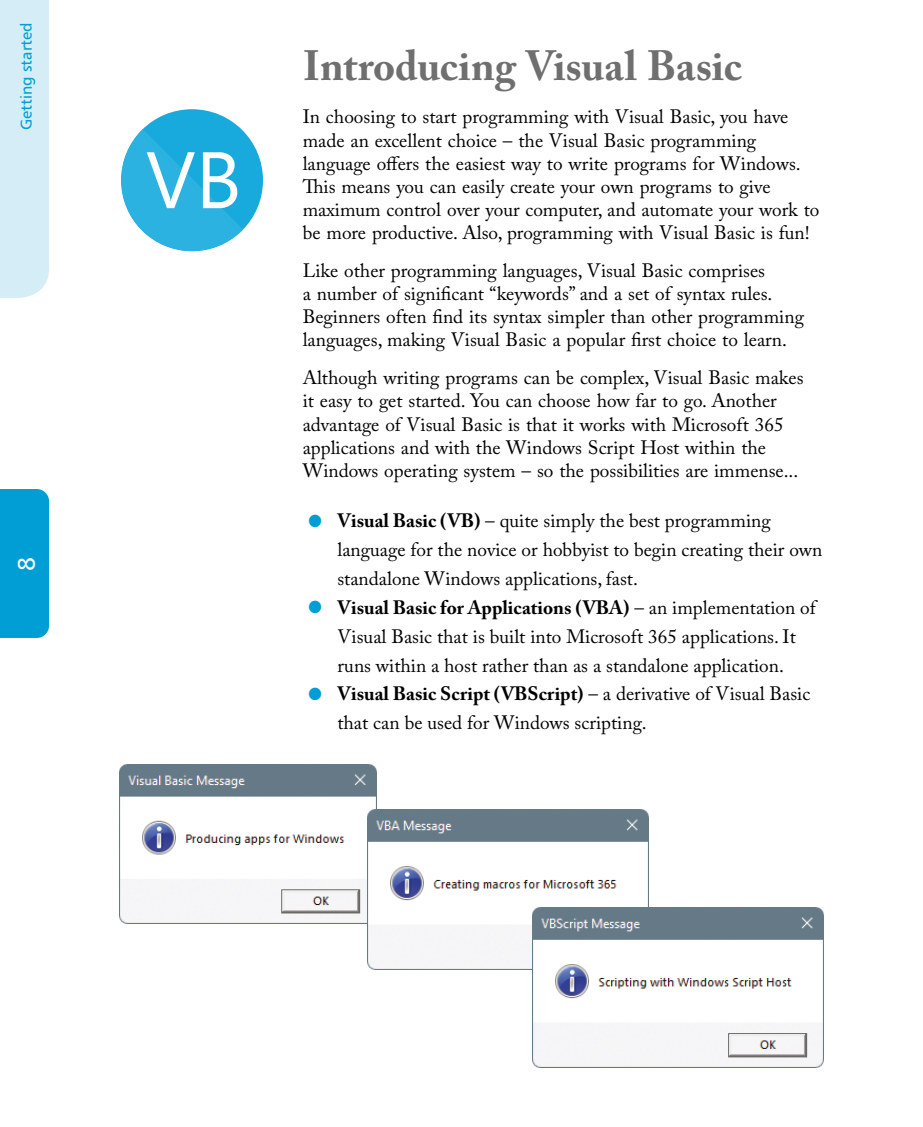
<style>
.page{position:relative;width:923px;height:1127px;background:#fff}
.page>*{position:absolute;margin:0;border:0;box-sizing:border-box;transform-origin:0 0}
.t1{font:700 42px "Adobe Caslon Pro";color:#706f6f}
.t2{font:24.5px "Humanist 777 BT Roman B";color:#fff}
.t3{font:19.25px/23.1px "Adobe Caslon Pro";color:#000}
.t4{font:15.75px "Humanist 777 BT Roman B";color:#009ed4}
.s1{font-family:"Humanist 777 BT Roman B";font-size:42px;color:#009ed4}
.s2{font-weight:700}
</style>
<div class="page">
<div style="left:0;top:489px;width:49px;height:148px;background:#009ed4"></div>
<div style="left:0;top:0;width:49px;height:298px;background:#d4edf7"></div>
<img style="left:119px;top:764px;width:257px;height:159px">
<img style="left:367px;top:809px;width:282px;height:159px">
<img style="left:533px;top:907px;width:290px;height:160px">
<div style="left:121px;top:109px;width:142px;height:142px;background:#18aadd;border-radius:50%"></div>
<svg style="left:121px;top:129px;width:122px;height:123px"></svg>
<p class="t4" style="left:17px;top:130px;width:109px;rotate:-90deg">Getting started</p>
<p class="t2" style="left:12px;top:570px;width:16px;rotate:-90deg">8</p>
<h1 class="t1" style="left:303px;top:41px;width:441px">Introducing Visual Basic</h1>
<p class="t3" style="left:303px;top:105px;width:518px">In choosing to start programming with Visual Basic, you have made an excellent choice – the Visual Basic programming language offers the easiest way to write programs for Windows.<br>This means you can easily create your own programs to give maximum control over your computer, and automate your work to be more productive. Also, programming with Visual Basic is fun!</p>
<p class="t3" style="left:303px;top:259px;width:503px">Like other programming languages, Visual Basic comprises<br>a number of significant “keywords” and a set of syntax rules.<br>Beginners often find its syntax simpler than other programming languages, making Visual Basic a popular first choice to learn.</p>
<p class="t3" style="left:303px;top:366px;width:502px">Although writing programs can be complex, Visual Basic makes it easy to get started. You can choose how far to go. Another advantage of Visual Basic is that it works with Microsoft 365 applications and with the Windows Script Host within the Windows operating system – so the possibilities are immense...</p>
<p class="t3" style="left:337px;top:506px;width:486px;line-height:28.9px;text-indent:-35px"><span class="s1">•</span> <span class="s2">Visual Basic (VB)</span> – quite simply the best programming language for the novice or hobbyist to begin creating their own standalone Windows applications, fast.</p>
<p class="t3" style="left:337px;top:592px;width:480px;line-height:28.9px;text-indent:-35px"><span class="s1">•</span> <span class="s2">Visual Basic for Applications (VBA)</span> – an implementation of<br>Visual Basic that is built into Microsoft 365 applications. It runs within a host rather than as a standalone application.</p>
<p class="t3" style="left:337px;top:679px;width:474px;line-height:28.9px;text-indent:-35px"><span class="s1">•</span> <span class="s2">Visual Basic Script (VBScript)</span> – a derivative of Visual Basic that can be used for Windows scripting.</p>
</div>
